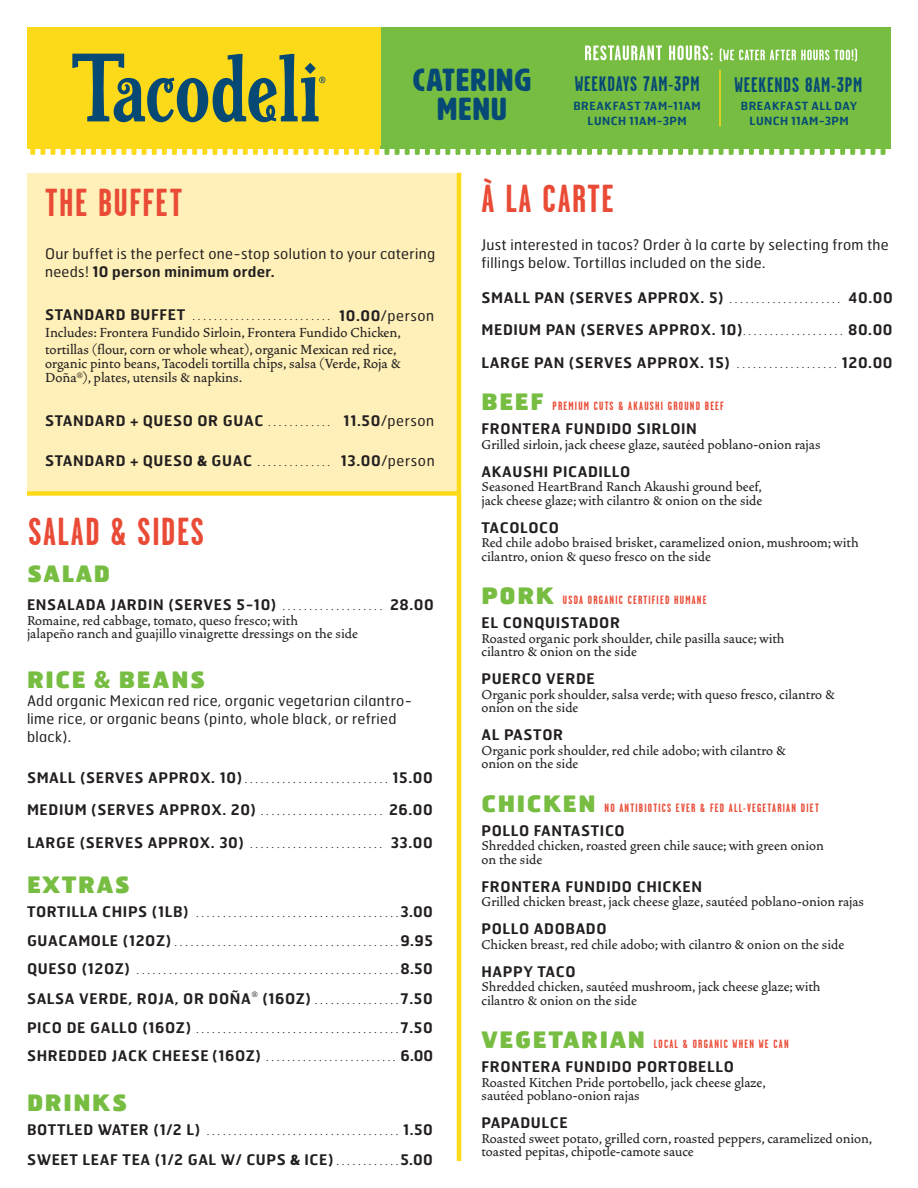
<style>
.page{position:relative;width:918px;height:1188px;background:#fff}
.page>*{position:absolute;margin:0;border:0;box-sizing:border-box;transform-origin:0 0}
.Section_Header{font:700 39px "Garage Gothic";letter-spacing:.04em;color:#e94b36}
.Item___-_Buffet{font:31.5px "HWT Artz";letter-spacing:.06em;color:#064975}
.Section_Intro{font:900 22.5px "Hermes";letter-spacing:.07em;color:#77bd42}
.Subhead_-_Fillings{font:900 22.5px "Hermes";letter-spacing:.07em;color:#77bd42}
.t1{font:700 21px "Garage Gothic";letter-spacing:.04em;color:#064975}
.Copy{font:500 16.5px/16.5px "Vendetta OT";color:#231f20}
.Copy-2{font:500 16.2px/13.5px "Vendetta OT";color:#231f20}
.Section_Intro-2{font:14.7px/18px "Hermes Classic T3";letter-spacing:.025em;color:#231f20}
.Item___-_A_La_Carte{font:14.7px "Hermes Classic T6";letter-spacing:.04em;color:#231f20}
.Item___-_Fillings{font:14.7px "Hermes Classic T6";letter-spacing:.04em;color:#231f20}
.Item___-_Extras_-_1{font:14.7px "Hermes Classic T6";letter-spacing:.04em;color:#231f20}
.Item___-_Buffet-2{font:14.7px "Hermes Classic T6";letter-spacing:.04em;color:#231f20}
.Item___-_Buffet-3{font:14.7px "Hermes Classic T3";letter-spacing:.04em;color:#231f20}
.Item___-_Extras_-_1-2{font:12px "Universal Newswith Comm Pi";letter-spacing:-.05em;color:#231f20}
.Subhead_-_Fillings-2{font:700 12px "Garage Gothic";letter-spacing:.1em;color:#e94b36}
.Item___-_Extras_-_2{font:12px "Universal Newswith Comm Pi";letter-spacing:-.05em;color:#231f20}
.Item___-_Buffet-4{font:12px "Universal Newswith Comm Pi";letter-spacing:-.05em;color:#231f20}
.t2{font:11.25px/15px "Hermes Classic T6";letter-spacing:.04em;color:#064975;text-align:center}
.s1{font-family:"Hermes Classic T6"}
.s2{font-family:"Hermes Classic T6";font-size:14.7px}
.s3{font-family:"Universal Newswith Comm Pi";font-weight:400;font-size:12px}
.s4{font-family:"Universal Newswith Comm Pi";font-size:12px}
.s5{font-family:"Hermes Classic T3"}
.s6{font-family:"HWT Artz"}
.s7{font-family:"HWT Artz";font-weight:400;font-size:24px}
.s8{font-family:"Hermes";font-weight:900;font-size:22.5px;color:#77bd42}
</style>
<div class="page">
<div style="left:27px;top:173px;width:432px;height:319px;background:#fef0b8"></div>
<div style="left:27px;top:27px;width:864px;height:121px;background:#77bd42"></div>
<div style="left:27px;top:27px;width:353px;height:121px;background:#fcda1a"></div>
<hr style="left:457px;top:173px;width:4px;height:988px;background:#fcda1a">
<div style="left:27px;top:491px;width:432px;height:5px;background:#fcda1a"></div>
<svg style="left:27px;top:146px;width:864px;height:9px"></svg>
<svg style="left:72px;top:54px;width:253px;height:68px"></svg>
<svg style="left:585px;top:45px;width:272px;height:16px"></svg>
<hr style="left:719px;top:70px;width:2px;height:57px;background:#fcda1a">
<p class="Item___-_Buffet" style="left:413px;top:63px;width:119px">CATERING</p>
<p class="t1" style="left:734px;top:74px;width:129px">WEEKENDS 8AM-3PM</p>
<p class="Item___-_Buffet" style="left:437px;top:93px;width:70px">MENU</p>
<p class="t1" style="left:575px;top:73px;width:126px">WEEKDAYS 7AM-3PM</p>
<p class="t2" style="left:573px;top:98px;width:129px">BREAKFAST 7AM-11AM<br>LUNCH 11AM-3PM</p>
<p class="t2" style="left:741px;top:98px;width:118px">BREAKFAST ALL DAY<br>LUNCH 11AM-3PM</p>
<p class="Section_Header" style="left:45px;top:182px;width:139px">THE BUFFET</p>
<p class="Section_Intro-2" style="left:45px;top:244px;width:392px">Our buffet is the perfect one-stop solution to your catering needs! <span class="s1">10 person minimum order.</span></p>
<p class="Item___-_Buffet-4" style="left:45px;top:311px;width:288px"><span class="s2">STANDARD BUFFET</span> OOOOOOOOOOOOOOOOOOOOOOOOOO</p>
<p class="Copy" style="left:45px;top:325px;width:357px">Includes: Frontera Fundido Sirloin, Frontera Fundido Chicken, tortillas (flour, corn or whole wheat), organic Mexican red rice,</p>
<p class="Item___-_Buffet-3" style="left:339px;top:306px;width:97px"><span class="s1">10.00</span>/person</p>
<p class="Copy" style="left:45px;top:355px;width:357px">organic pinto beans, Tacodeli tortilla chips, salsa (Verde, Roja &amp;</p>
<p class="Copy" style="left:45px;top:369px;width:199px">Doña<span class="s3">t</span>), plates, utensils &amp; napkins.</p>
<p class="Item___-_Buffet-2" style="left:45px;top:411px;width:391px">STANDARD + QUESO OR GUAC <span class="s4">OOOOOOOOOOOO</span> 11.50<span class="s5">/person</span></p>
<p class="Item___-_Buffet-2" style="left:45px;top:451px;width:391px">STANDARD + QUESO <span class="s6">&amp;</span> GUAC <span class="s4">OOOOOOOOOOOOOO</span> 13.00<span class="s5">/person</span></p>
<p class="Section_Header" style="left:28px;top:511px;width:177px">SALAD &amp; SIDES</p>
<p class="Section_Intro" style="left:27px;top:559px;width:85px">SALAD</p>
<p class="Item___-_Fillings" style="left:27px;top:595px;width:408px">ENSALADA JARDIN (SERVES 5-10) <span class="s4">OOOOOOOOOOOOOOOOOOO</span> 28.00</p>
<p class="Copy-2" style="left:27px;top:614px;width:332px">Romaine, red cabbage, tomato, queso fresco; with<br>jalapeño ranch and guajillo vinaigrette dressings on the side</p>
<p class="Section_Intro" style="left:27px;top:665px;width:180px">RICE <span class="s7">&amp;</span> BEANS</p>
<p class="Section_Intro-2" style="left:27px;top:691px;width:387px">Add organic Mexican red rice, organic vegetarian cilantro&shy;lime rice, or organic beans (pinto, whole black, or refried black).</p>
<p class="Item___-_A_La_Carte" style="left:27px;top:768px;width:407px">SMALL (SERVES APPROX. 10)<span class="s4">OOOOOOOOOOOOOOOOOOOOOOOOOOI</span> 15.00</p>
<p class="Item___-_A_La_Carte" style="left:27px;top:801px;width:407px">MEDIUM (SERVES APPROX. 20) <span class="s4">OOOOOOOOOOOOOOOOOOOOOOO</span> 26.00</p>
<p class="Item___-_A_La_Carte" style="left:27px;top:833px;width:407px">LARGE (SERVES APPROX. 30) <span class="s4">OOOOOOOOOOOOOOOOOOOOOOOOO</span> 33.00</p>
<p class="Subhead_-_Fillings" style="left:27px;top:870px;width:104px">EXTRAS</p>
<p class="Item___-_Extras_-_1-2" style="left:27px;top:908px;width:407px"><span class="s2">TORTILLA CHIPS (1LB)</span> OOOOOOOOOOOOOOOOOOOOOOOOOOOOOOOOOOOOOO<span class="s2">3.00</span></p>
<p class="Item___-_Extras_-_1-2" style="left:27px;top:937px;width:408px"><span class="s2">GUACAMOLE (12OZ)</span> OOOOOOOOOOOOOOOOOOOOOOOOOOOOOOOOOOOOOOOOOO<span class="s2">9.95</span></p>
<p class="Item___-_Extras_-_1-2" style="left:27px;top:965px;width:407px"><span class="s2">QUESO (12OZ)</span> OOOOOOOOOOOOOOOOOOOOOOOOOOOOOOOOOOOOOOOOOOOOOOOOO<span class="s2">8.50</span></p>
<p class="Item___-_Extras_-_1" style="left:27px;top:989px;width:407px">SALSA VERDE, ROJA, OR DOÑA<sup>t</sup> (16OZ) <span class="s4">OOOOOOOOOOOOOOOO</span>7.50</p>
<p class="Item___-_Extras_-_1-2" style="left:27px;top:1024px;width:407px"><span class="s2">PICO DE GALLO (16OZ)</span> OOOOOOOOOOOOOOOOOOOOOOOOOOOOOOOOOOOOOO<span class="s2">7.50</span></p>
<p class="Item___-_Extras_-_1" style="left:27px;top:1046px;width:408px">SHREDDED JACK CHEESE (16OZ) <span class="s4">OOOOOOOOOOOOOOOOOOOOOOOOO</span> 6.00</p>
<p class="Subhead_-_Fillings" style="left:27px;top:1088px;width:102px">DRINKS</p>
<p class="Item___-_Extras_-_1-2" style="left:27px;top:1125px;width:407px"><span class="s2">BOTTLED WATER (1/2 L)</span> OOOOOOOOOOOOOOOOOOOOOOOOOOOOOOOOOOOO <span class="s2">1.50</span></p>
<p class="Item___-_Extras_-_1" style="left:27px;top:1150px;width:407px">SWEET LEAF TEA (1/2 GAL W/ CUPS <span class="s6">&amp;</span> ICE)<span class="s4">OOOOOOOOOOOO</span>5.00</p>
<p class="Section_Header" style="left:482px;top:178px;width:134px">À LA CARTE</p>
<p class="Section_Intro-2" style="left:482px;top:235px;width:409px">Just interested in tacos? Order à la carte by selecting from the fillings below. Tortillas included on the side.</p>
<p class="Item___-_A_La_Carte" style="left:482px;top:288px;width:244px">SMALL PAN (SERVES APPROX. 5)</p>
<p class="Item___-_A_La_Carte" style="left:849px;top:288px;width:46px">40.00</p>
<p class="Item___-_A_La_Carte" style="left:482px;top:321px;width:263px">MEDIUM PAN (SERVES APPROX. 10)</p>
<p class="Item___-_A_La_Carte" style="left:848px;top:321px;width:46px">80.00</p>
<p class="Item___-_A_La_Carte" style="left:482px;top:353px;width:413px">LARGE PAN (SERVES APPROX. 15) <span class="s4">OOOOOOOOOOOOOOOOOOO</span> 120.00</p>
<p class="Subhead_-_Fillings-2" style="left:482px;top:400px;width:244px"><span class="s8">BEEF</span> PREMIUM CUTS &amp; AKAUSHI GROUND BEEF</p>
<p class="Item___-_Fillings" style="left:482px;top:419px;width:217px">FRONTERA FUNDIDO SIRLOIN</p>
<p class="Copy-2" style="left:482px;top:438px;width:341px">Grilled sirloin, jack cheese glaze, sautéed poblano-onion rajas</p>
<p class="Item___-_Fillings" style="left:482px;top:462px;width:150px">AKAUSHI PICADILLO</p>
<p class="Copy-2" style="left:482px;top:480px;width:282px">Seasoned HeartBrand Ranch Akaushi ground beef, jack cheese glaze; with cilantro &amp; onion on the side</p>
<p class="Item___-_Fillings" style="left:482px;top:518px;width:79px">TACOLOCO</p>
<p class="Copy-2" style="left:482px;top:536px;width:379px">Red chile adobo braised brisket, caramelized onion, mushroom; with cilantro, onion &amp; queso fresco on the side</p>
<p class="Subhead_-_Fillings-2" style="left:482px;top:594px;width:227px"><span class="s8">PORK</span> USDA ORGANIC CERTIFIED HUMANE</p>
<p class="Item___-_Fillings" style="left:482px;top:613px;width:140px">EL CONQUISTADOR</p>
<p class="Copy-2" style="left:482px;top:632px;width:305px">Roasted organic pork shoulder, chile pasilla sauce; with cilantro &amp; onion on the side</p>
<p class="Item___-_Fillings" style="left:482px;top:669px;width:115px">PUERCO VERDE</p>
<p class="Copy-2" style="left:482px;top:688px;width:355px">Organic pork shoulder, salsa verde; with queso fresco, cilantro &amp; onion on the side</p>
<p class="Item___-_Fillings" style="left:482px;top:725px;width:83px">AL PASTOR</p>
<p class="Copy-2" style="left:482px;top:744px;width:306px">Organic pork shoulder, red chile adobo; with cilantro &amp; onion on the side</p>
<p class="Subhead_-_Fillings-2" style="left:482px;top:801px;width:339px"><span class="s8">CHICKEN</span> NO ANTIBIOTICS EVER &amp; FED ALL-VEGETARIAN DIET</p>
<p class="Item___-_Fillings" style="left:482px;top:821px;width:145px">POLLO FANTASTICO</p>
<p class="Copy-2" style="left:482px;top:839px;width:344px">Shredded chicken, roasted green chile sauce; with green onion on the side</p>
<p class="Item___-_Fillings" style="left:482px;top:877px;width:222px">FRONTERA FUNDIDO CHICKEN</p>
<p class="Copy-2" style="left:482px;top:895px;width:384px">Grilled chicken breast, jack cheese glaze, sautéed poblano-onion rajas</p>
<p class="Item___-_Fillings" style="left:482px;top:919px;width:127px">POLLO ADOBADO</p>
<p class="Copy-2" style="left:482px;top:938px;width:364px">Chicken breast, red chile adobo; with cilantro &amp; onion on the side</p>
<p class="Item___-_Fillings" style="left:482px;top:962px;width:96px">HAPPY TACO</p>
<p class="Copy-2" style="left:482px;top:980px;width:340px">Shredded chicken, sautéed mushroom, jack cheese glaze; with cilantro &amp; onion on the side</p>
<p class="Subhead_-_Fillings-2" style="left:482px;top:1038px;width:309px"><span class="s8">VEGETARIAN</span> LOCAL &amp; ORGANIC WHEN WE CAN</p>
<p class="Item___-_Fillings" style="left:482px;top:1057px;width:254px">FRONTERA FUNDIDO PORTOBELLO</p>
<p class="Copy-2" style="left:482px;top:1076px;width:286px">Roasted Kitchen Pride portobello, jack cheese glaze, sautéed poblano-onion rajas</p>
<p class="Item___-_Fillings" style="left:482px;top:1113px;width:88px">PAPADULCE</p>
<p class="Copy-2" style="left:482px;top:1132px;width:392px">Roasted sweet potato, grilled corn, roasted peppers, caramelized onion, toasted pepitas, chipotle-camote sauce</p>
<p class="Item___-_Extras_-_2" style="left:728px;top:294px;width:115px">OOOOOOOOOOOOOOOOOOOOO</p>
<p class="Item___-_Extras_-_2" style="left:725px;top:326px;width:121px">OOOOOOOOOOOOOOOOOOOOOO</p>
</div>
